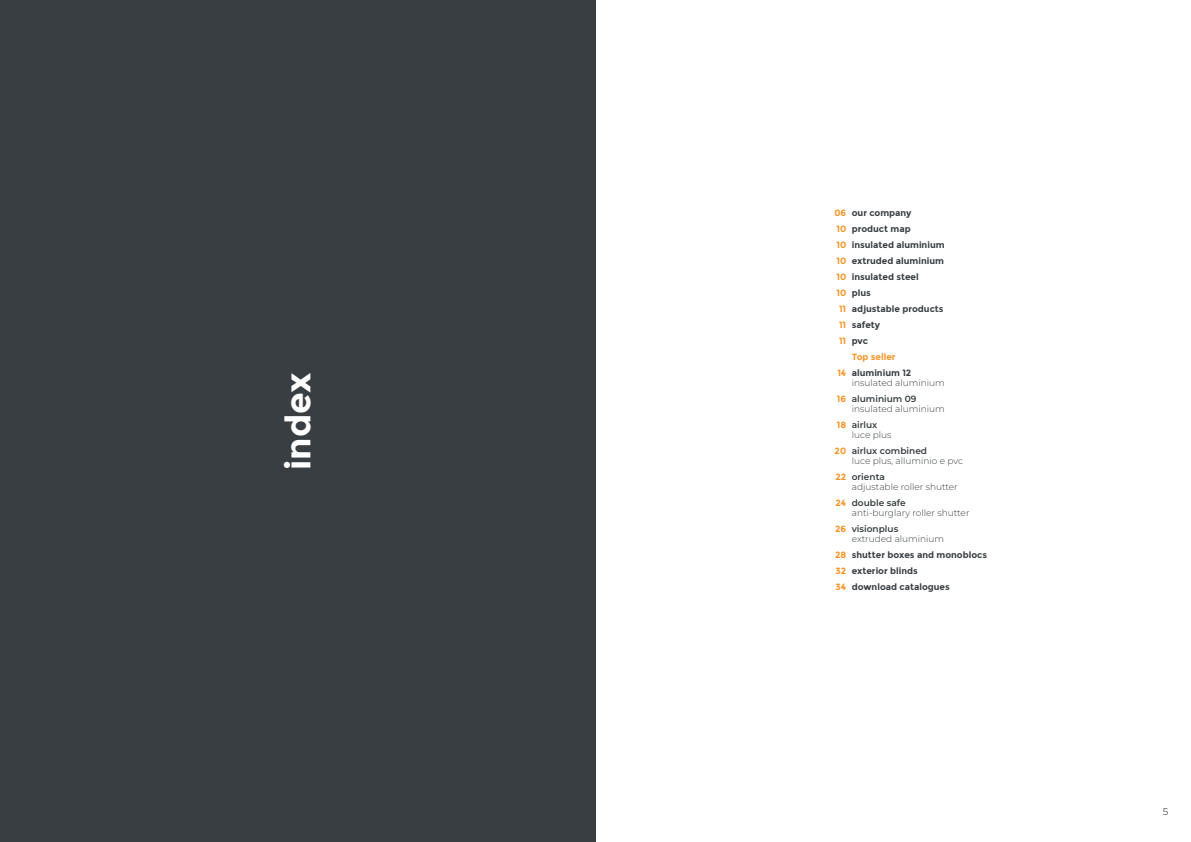
<style>
.page{position:relative;width:1191px;height:842px;background:#fff}
.page>*{position:absolute;margin:0;border:0;box-sizing:border-box;transform-origin:0 0}
.t1{font:700 35px "Montserrat";color:#fff}
.t2{font:300 10px "Montserrat";color:#231f20}
.t3{font:700 9px/16px "Montserrat";color:#383e42}
.t4{font:300 9px "Montserrat";color:#383e42}
.t5{font:600 9px "Montserrat";color:#383e42}
.t6{font:700 9px/16px "Montserrat";color:#f79325;text-align:justify}
</style>
<div class="page">
<div style="left:0;top:0;width:595px;height:842px;background:#383e42"></div>
<h1 class="t1" style="left:277px;top:470px;width:99px;rotate:-90deg">index</h1>
<p class="t6" style="left:834px;top:204px;width:13px">06<br>10<br>10<br>10<br>10<br>10<br>11<br>11<br>11</p>
<p class="t6" style="left:837px;top:365px;width:10px">14</p>
<p class="t6" style="left:837px;top:391px;width:11px">16</p>
<p class="t6" style="left:837px;top:417px;width:11px">18</p>
<p class="t6" style="left:834px;top:443px;width:13px">20</p>
<p class="t6" style="left:835px;top:469px;width:12px">22</p>
<p class="t6" style="left:835px;top:495px;width:12px">24</p>
<p class="t6" style="left:835px;top:521px;width:13px">26</p>
<p class="t6" style="left:835px;top:547px;width:13px">28<br>32<br>34</p>
<p class="t3" style="left:851px;top:205px;width:94px">our company product map insulated aluminium extruded aluminium insulated steel<br>plus<br>adjustable products safety<br>pvc</p>
<p class="t6" style="left:851px;top:349px;width:45px">Top seller</p>
<p class="t3" style="left:851px;top:365px;width:61px">aluminium 12</p>
<p class="t4" style="left:851px;top:377px;width:95px">insulated aluminium</p>
<p class="t5" style="left:851px;top:393px;width:66px">aluminium 09</p>
<p class="t4" style="left:851px;top:403px;width:95px">insulated aluminium</p>
<p class="t5" style="left:851px;top:419px;width:27px">airlux</p>
<p class="t4" style="left:851px;top:429px;width:41px">luce plus</p>
<p class="t5" style="left:851px;top:445px;width:77px">airlux combined</p>
<p class="t4" style="left:851px;top:455px;width:113px">luce plus, alluminio e pvc</p>
<p class="t5" style="left:851px;top:471px;width:35px">orienta</p>
<p class="t4" style="left:851px;top:481px;width:108px">adjustable roller shutter</p>
<p class="t5" style="left:851px;top:497px;width:55px">double safe</p>
<p class="t4" style="left:851px;top:507px;width:119px">anti-burglary roller shutter</p>
<p class="t5" style="left:851px;top:523px;width:48px">visionplus</p>
<p class="t4" style="left:851px;top:533px;width:94px">extruded aluminium</p>
<p class="t3" style="left:851px;top:547px;width:137px">shutter boxes and monoblocs exterior blinds<br>download catalogues</p>
<p class="t2" style="left:1162px;top:805px;width:7px">5</p>
</div>
